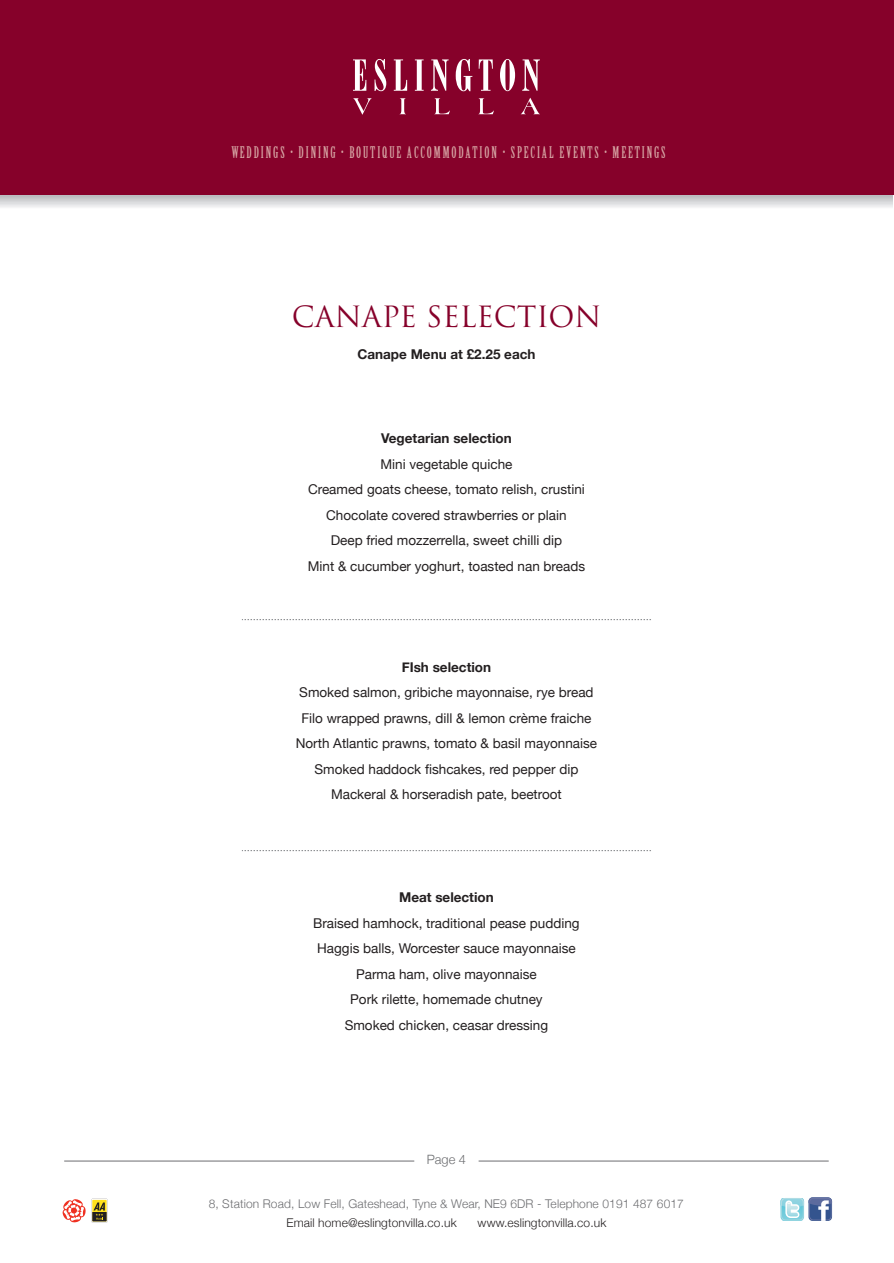
<style>
.page{position:relative;width:894px;height:1263px;background:#fff}
.page>*{position:absolute;margin:0;border:0;box-sizing:border-box;transform-origin:0 0}
.t1{font:28.5px "Trajan";color:#86012a}
.t2{font:15.75px "Birch Std";letter-spacing:.12em;color:#d6a4a3}
.t3{font:13.5px/25.5px "Helvetica Neue";color:#231f20;text-align:center}
.t4{font:700 13.5px "Helvetica Neue";color:#231f20}
.t5{font:300 12.9px "Helvetica Neue";color:#6c6d70}
.t6{font:300 12px "Helvetica Neue";letter-spacing:.01em;color:#6c6d70}
.t7{font:300 12px "Helvetica Neue";letter-spacing:.01em;color:#231f20}
</style>
<div class="page">
<div style="left:0;top:1px;width:894px;height:194px;background:#86012a"></div>
<svg style="left:353px;top:59px;width:13px;height:32px"></svg>
<svg style="left:375px;top:59px;width:11px;height:32px"></svg>
<svg style="left:394px;top:59px;width:13px;height:32px"></svg>
<svg style="left:415px;top:59px;width:9px;height:32px"></svg>
<svg style="left:431px;top:59px;width:18px;height:32px"></svg>
<svg style="left:456px;top:59px;width:16px;height:32px"></svg>
<svg style="left:479px;top:59px;width:14px;height:32px"></svg>
<svg style="left:500px;top:59px;width:15px;height:32px"></svg>
<svg style="left:522px;top:59px;width:18px;height:32px"></svg>
<svg style="left:353px;top:98px;width:19px;height:17px"></svg>
<svg style="left:400px;top:98px;width:6px;height:16px"></svg>
<svg style="left:434px;top:98px;width:16px;height:16px"></svg>
<svg style="left:478px;top:98px;width:16px;height:16px"></svg>
<svg style="left:521px;top:98px;width:19px;height:16px"></svg>
<hr style="left:64px;top:1161px;width:350px;height:1px;background:#6c6d70">
<hr style="left:479px;top:1161px;width:350px;height:1px;background:#6c6d70">
<svg style="left:242px;top:619px;width:409px;height:1px"></svg>
<svg style="left:242px;top:850px;width:409px;height:1px"></svg>
<svg style="left:62px;top:1199px;width:46px;height:24px"></svg>
<svg style="left:781px;top:1197px;width:51px;height:24px"></svg>
<p class="t2" style="left:231px;top:146px;width:436px">WEDDINGS • DINING • BOUTIQUE ACCOMMODATION • SPECIAL EVENTS • MEETINGS</p>
<h1 class="t1" style="left:292px;top:300px;width:311px">CANAPE SELECTION</h1>
<p class="t4" style="left:357px;top:345px;width:180px">Canape Menu at £2.25 each</p>
<p class="t4" style="left:381px;top:430px;width:132px">Vegetarian selection</p>
<p class="t3" style="left:308px;top:451px;width:279px">Mini vegetable quiche<br>Creamed goats cheese, tomato relish, crustini Chocolate covered strawberries or plain<br>Deep fried mozzerrella, sweet chilli dip<br>Mint &amp; cucumber yoghurt, toasted nan breads</p>
<p class="t4" style="left:402px;top:659px;width:91px">FIsh selection</p>
<p class="t3" style="left:296px;top:680px;width:303px">Smoked salmon, gribiche mayonnaise, rye bread Filo wrapped prawns, dill &amp; lemon crème fraiche North Atlantic prawns, tomato &amp; basil mayonnaise Smoked haddock fishcakes, red pepper dip Mackeral &amp; horseradish pate, beetroot</p>
<p class="t4" style="left:399px;top:889px;width:96px">Meat selection</p>
<p class="t3" style="left:313px;top:910px;width:268px">Braised hamhock, traditional pease pudding Haggis balls, Worcester sauce mayonnaise Parma ham, olive mayonnaise<br>Pork rilette, homemade chutney<br>Smoked chicken, ceasar dressing</p>
<p class="t5" style="left:427px;top:1151px;width:41px">Page 4</p>
<p class="t6" style="left:209px;top:1196px;width:476px">8, Station Road, Low Fell, Gateshead, Tyne &amp; Wear, NE9 6DR - Telephone 0191 487 6017</p>
<p class="t7" style="left:286px;top:1215px;width:172px">Email home@eslingtonvilla.co.uk</p>
<p class="t7" style="left:478px;top:1215px;width:130px">www.eslingtonvilla.co.uk</p>
</div>
